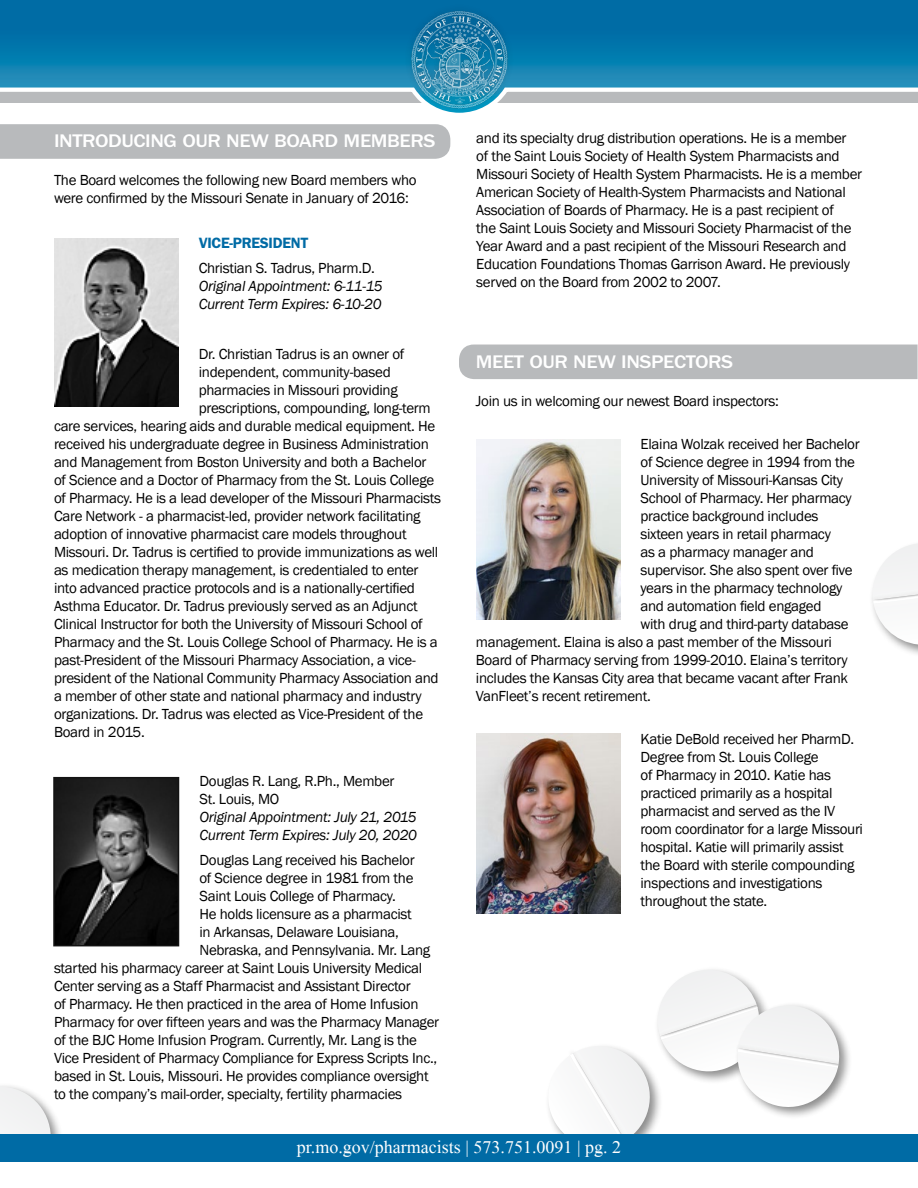
<style>
.page{position:relative;width:918px;height:1188px;background:#fff}
.page>*{position:absolute;margin:0;border:0;box-sizing:border-box;transform-origin:0 0}
.t1{font:500 18.9px "ITC Franklin Gothic Std";letter-spacing:-.02em;color:#fff;scale:1.11 1}
.t2{font:18px "Mongolian Baiti";color:#fff}
.t3{font:15px/18px "Franklin Gothic";letter-spacing:-.02em;color:#000}
.t4{font:italic 15px/18px "Franklin Gothic";letter-spacing:-.02em;color:#000}
.t5{font:600 15px "ITC Franklin Gothic Std";letter-spacing:-.02em;color:#006ba5}
</style>
<div class="page">
<div style="left:459px;top:345px;width:459px;height:34px;background:#b8babc"></div>
<svg style="left:548px;top:970px;width:302px;height:164px"></svg>
<div style="left:0;top:124px;width:450px;height:35px;background:#b8babc"></div>
<div style="left:869px;top:540px;width:49px;height:118px;background:#000;opacity:.45"></div>
<svg style="left:869px;top:544px;width:49px;height:100px"></svg>
<svg style="left:0;top:1087px;width:58px;height:47px"></svg>
<svg style="left:0;top:0;width:918px;height:103px"></svg>
<div style="left:403px;top:2px;width:112px;height:113px;background:#000;opacity:.33"></div>
<img style="left:410px;top:10px;width:99px;height:99px">
<div style="left:0;top:1134px;width:918px;height:27px;background:#006ba5"></div>
<img style="left:476px;top:733px;width:144px;height:180px">
<img style="left:476px;top:440px;width:144px;height:180px">
<img style="left:54px;top:239px;width:124px;height:168px">
<img style="left:56px;top:780px;width:120px;height:163px">
<div style="left:53px;top:777px;width:126px;height:169px;border:2px solid #131313"></div>
<p class="t1" style="left:54px;top:130px;width:345px">INTRODUCING OUR NEW BOARD MEMBERS</p>
<p class="t3" style="left:54px;top:172px;width:364px">The Board welcomes the following new Board members who were confirmed by the Missouri Senate in January of 2016:</p>
<p class="t5" style="left:199px;top:234px;width:111px">VICE-PRESIDENT</p>
<p class="t3" style="left:199px;top:260px;width:178px">Christian S. Tadrus, Pharm.D.</p>
<p class="t4" style="left:199px;top:278px;width:186px">Original Appointment: 6-11-15<br>Current Term Expires: 6-10-20</p>
<p class="t3" style="left:199px;top:345px;width:207px">Dr. Christian Tadrus is an owner of</p>
<p class="t3" style="left:199px;top:363px;width:194px">independent, community-based</p>
<p class="t3" style="left:199px;top:381px;width:201px">pharmacies in Missouri providing</p>
<p class="t3" style="left:199px;top:399px;width:234px">prescriptions, compounding, long-term</p>
<p class="t3" style="left:54px;top:417px;width:383px">care services, hearing aids and durable medical equipment. He</p>
<p class="t3" style="left:54px;top:435px;width:376px">received his undergraduate degree in Business Administration</p>
<p class="t3" style="left:54px;top:453px;width:374px">and Management from Boston University and both a Bachelor</p>
<p class="t3" style="left:54px;top:471px;width:382px">of Science and a Doctor of Pharmacy from the St. Louis College</p>
<p class="t3" style="left:54px;top:489px;width:389px">of Pharmacy. He is a lead developer of the Missouri Pharmacists</p>
<p class="t3" style="left:54px;top:507px;width:368px">Care Network - a pharmacist-led, provider network facilitating</p>
<p class="t3" style="left:54px;top:525px;width:354px">adoption of innovative pharmacist care models throughout</p>
<p class="t3" style="left:54px;top:543px;width:386px">Missouri. Dr. Tadrus is certified to provide immunizations as well</p>
<p class="t3" style="left:54px;top:561px;width:366px">as medication therapy management, is credentialed to enter</p>
<p class="t3" style="left:54px;top:579px;width:363px">into advanced practice protocols and is a nationally-certified</p>
<p class="t3" style="left:54px;top:597px;width:365px">Asthma Educator. Dr. Tadrus previously served as an Adjunct</p>
<p class="t3" style="left:54px;top:615px;width:370px">Clinical Instructor for both the University of Missouri School of</p>
<p class="t3" style="left:54px;top:633px;width:385px">Pharmacy and the St. Louis College School of Pharmacy. He is a</p>
<p class="t3" style="left:54px;top:651px;width:363px">past-President of the Missouri Pharmacy Association, a vice-</p>
<p class="t3" style="left:54px;top:669px;width:386px">president of the National Community Pharmacy Association and</p>
<p class="t3" style="left:54px;top:687px;width:369px">a member of other state and national pharmacy and industry</p>
<p class="t3" style="left:54px;top:705px;width:371px">organizations. Dr. Tadrus was elected as Vice-President of the</p>
<p class="t3" style="left:54px;top:723px;width:92px">Board in 2015.</p>
<p class="t3" style="left:200px;top:773px;width:197px">Douglas R. Lang, R.Ph., Member<br>St. Louis, MO</p>
<p class="t4" style="left:200px;top:809px;width:219px">Original Appointment: July 21, 2015<br>Current Term Expires: July 20, 2020</p>
<p class="t3" style="left:200px;top:851px;width:217px">Douglas Lang received his Bachelor</p>
<p class="t3" style="left:200px;top:869px;width:216px">of Science degree in 1981 from the</p>
<p class="t3" style="left:200px;top:887px;width:198px">Saint Louis College of Pharmacy.</p>
<p class="t3" style="left:200px;top:905px;width:214px">He holds licensure as a pharmacist</p>
<p class="t3" style="left:200px;top:923px;width:201px">in Arkansas, Delaware Louisiana,</p>
<p class="t3" style="left:200px;top:941px;width:232px">Nebraska, and Pennsylvania. Mr. Lang</p>
<p class="t3" style="left:54px;top:959px;width:370px">started his pharmacy career at Saint Louis University Medical</p>
<p class="t3" style="left:54px;top:977px;width:358px">Center serving as a Staff Pharmacist and Assistant Director</p>
<p class="t3" style="left:54px;top:995px;width:366px">of Pharmacy. He then practiced in the area of Home Infusion</p>
<p class="t3" style="left:54px;top:1013px;width:387px">Pharmacy for over fifteen years and was the Pharmacy Manager</p>
<p class="t3" style="left:54px;top:1031px;width:365px">of the BJC Home Infusion Program. Currently, Mr. Lang is the</p>
<p class="t3" style="left:54px;top:1049px;width:385px">Vice President of Pharmacy Compliance for Express Scripts Inc.,</p>
<p class="t3" style="left:54px;top:1067px;width:376px">based in St. Louis, Missouri. He provides compliance oversight</p>
<p class="t3" style="left:54px;top:1085px;width:350px">to the company’s mail-order, specialty, fertility pharmacies</p>
<p class="t3" style="left:476px;top:130px;width:387px">and its specialty drug distribution operations. He is a member of the Saint Louis Society of Health System Pharmacists and Missouri Society of Health System Pharmacists. He is a member American Society of Health-System Pharmacists and National Association of Boards of Pharmacy. He is a past recipient of<br>the Saint Louis Society and Missouri Society Pharmacist of the Year Award and a past recipient of the Missouri Research and Education Foundations Thomas Garrison Award. He previously served on the Board from 2002 to 2007.</p>
<p class="t1" style="left:476px;top:351px;width:233px">MEET OUR NEW INSPECTORS</p>
<p class="t3" style="left:476px;top:393px;width:304px">Join us in welcoming our newest Board inspectors:</p>
<p class="t3" style="left:641px;top:435px;width:221px">Elaina Wolzak received her Bachelor</p>
<p class="t3" style="left:641px;top:453px;width:216px">of Science degree in 1994 from the</p>
<p class="t3" style="left:641px;top:471px;width:204px">University of Missouri-Kansas City</p>
<p class="t3" style="left:641px;top:489px;width:213px">School of Pharmacy. Her pharmacy</p>
<p class="t3" style="left:641px;top:507px;width:179px">practice background includes</p>
<p class="t3" style="left:641px;top:525px;width:192px">sixteen years in retail pharmacy</p>
<p class="t3" style="left:641px;top:543px;width:175px">as a pharmacy manager and</p>
<p class="t3" style="left:641px;top:561px;width:214px">supervisor. She also spent over five</p>
<p class="t3" style="left:641px;top:579px;width:203px">years in the pharmacy technology</p>
<p class="t3" style="left:641px;top:597px;width:183px">and automation field engaged</p>
<p class="t3" style="left:641px;top:615px;width:210px">with drug and third-party database</p>
<p class="t3" style="left:476px;top:633px;width:357px">management. Elaina is also a past member of the Missouri</p>
<p class="t3" style="left:476px;top:651px;width:373px">Board of Pharmacy serving from 1999-2010. Elaina’s territory</p>
<p class="t3" style="left:476px;top:669px;width:374px">includes the Kansas City area that became vacant after Frank</p>
<p class="t3" style="left:476px;top:687px;width:176px">VanFleet’s recent retirement.</p>
<p class="t3" style="left:641px;top:730px;width:224px">Katie DeBold received her PharmD.<br>Degree from St. Louis College<br>of Pharmacy in 2010. Katie has practiced primarily as a hospital pharmacist and served as the IV room coordinator for a large Missouri hospital. Katie will primarily assist the Board with sterile compounding inspections and investigations throughout the state.</p>
<p class="t2" style="left:297px;top:1137px;width:326px">pr.mo.gov/pharmacists | 573.751.0091 | pg. 2</p>
</div>
